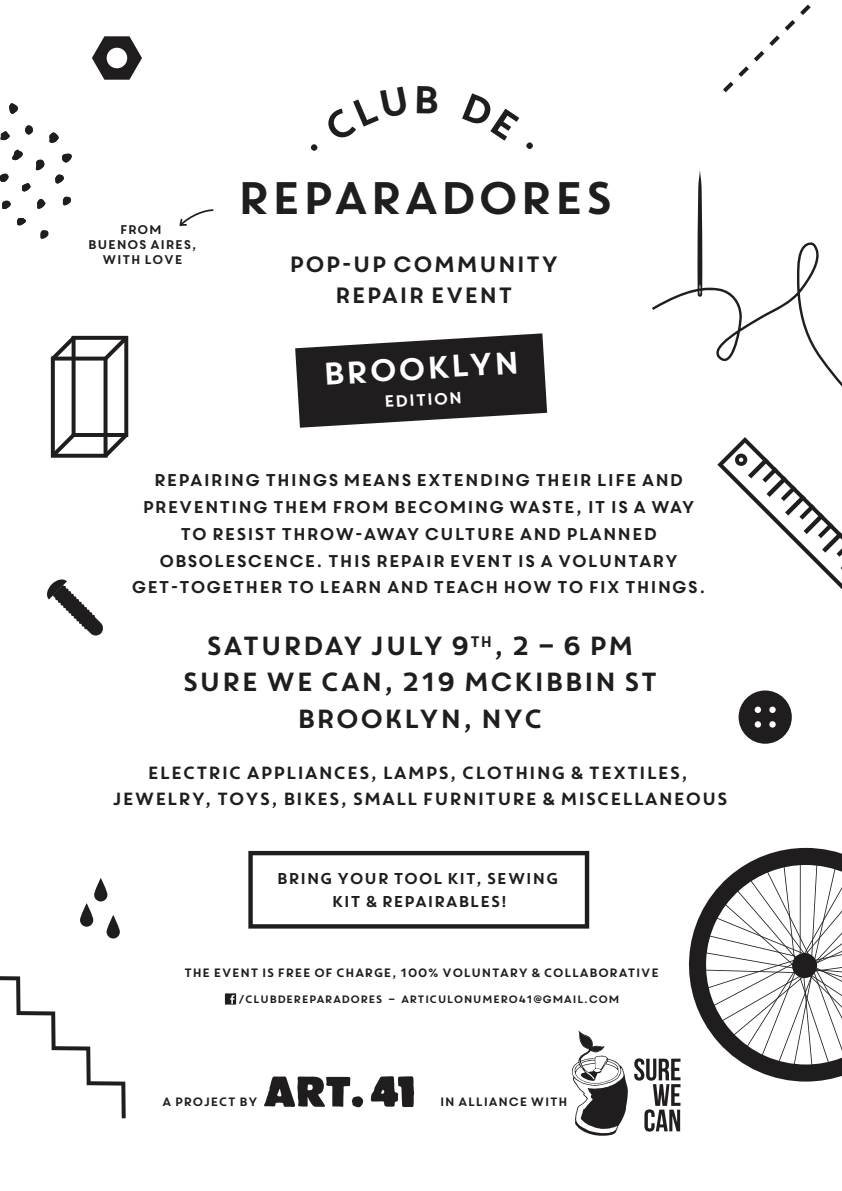
<style>
.page{position:relative;width:842px;height:1191px;background:#fff}
.page>*{position:absolute;margin:0;border:0;box-sizing:border-box;transform-origin:0 0}
.t1{font:45.5px "Core Circus";letter-spacing:-.1em;color:#201d1e}
.t2{font:31.2px "Core Circus";color:#fff}
.t3{font:26.2px/36px "Core Circus";letter-spacing:-.1em;color:#201d1e;text-align:center}
.t4{font:22.1px/31.8px "Core Circus";letter-spacing:-.1em;color:#201d1e;text-align:center}
.t5{font:17.6px/25.8px "Core Circus";letter-spacing:-.1em;color:#201d1e;text-align:center}
.t6{font:17px/26.8px "Core Circus";letter-spacing:-.1em;color:#201d1e;text-align:center}
.t7{font:16.3px "Core Circus";color:#fff}
.t8{font:15.7px/23px "Core Circus";letter-spacing:-.1em;color:#201d1e;text-align:center}
.t9{font:12.6px/15.1px "Core Circus";letter-spacing:-.1em;color:#201d1e;text-align:center}
.t10{font:12.1px "Core Circus";letter-spacing:-.1em;color:#201d1e}
.t11{font:10.8px "Core Circus";letter-spacing:-.1em;color:#201d1e}
</style>
<div class="page">
<svg style="left:92px;top:36px;width:50px;height:44px"></svg>
<svg style="left:723px;top:4px;width:88px;height:88px"></svg>
<svg style="left:0;top:918px;width:126px;height:200px"></svg>
<svg style="left:51px;top:336px;width:77px;height:122px"></svg>
<svg style="left:47px;top:579px;width:56px;height:57px"></svg>
<svg style="left:738px;top:690px;width:54px;height:53px"></svg>
<svg style="left:94px;top:878px;width:13px;height:23px"></svg>
<svg style="left:80px;top:903px;width:13px;height:23px"></svg>
<svg style="left:107px;top:915px;width:13px;height:23px"></svg>
<svg style="left:652px;top:171px;width:190px;height:216px"></svg>
<svg style="left:40px;top:230px;width:9px;height:9px"></svg>
<svg style="left:12px;top:149px;width:11px;height:11px"></svg>
<svg style="left:49px;top:132px;width:10px;height:11px"></svg>
<svg style="left:36px;top:160px;width:9px;height:10px"></svg>
<svg style="left:9px;top:103px;width:9px;height:11px"></svg>
<svg style="left:62px;top:154px;width:10px;height:9px"></svg>
<svg style="left:37px;top:199px;width:9px;height:10px"></svg>
<svg style="left:63px;top:196px;width:8px;height:9px"></svg>
<svg style="left:0;top:131px;width:10px;height:9px"></svg>
<svg style="left:2px;top:200px;width:9px;height:9px"></svg>
<svg style="left:55px;top:174px;width:9px;height:10px"></svg>
<svg style="left:0;top:173px;width:9px;height:9px"></svg>
<svg style="left:25px;top:125px;width:8px;height:10px"></svg>
<svg style="left:22px;top:183px;width:9px;height:8px"></svg>
<svg style="left:17px;top:218px;width:9px;height:7px"></svg>
<svg style="left:717px;top:437px;width:125px;height:153px"></svg>
<svg style="left:295px;top:333px;width:252px;height:95px"></svg>
<svg style="left:225px;top:993px;width:11px;height:11px"></svg>
<svg style="left:180px;top:209px;width:33px;height:17px"></svg>
<svg style="left:371px;top:1076px;width:43px;height:31px"></svg>
<svg style="left:264px;top:1076px;width:99px;height:31px"></svg>
<svg style="left:572px;top:1031px;width:56px;height:104px"></svg>
<svg style="left:248px;top:851px;width:341px;height:77px"></svg>
<svg style="left:634px;top:848px;width:208px;height:283px"></svg>
<p class="t9" style="left:87px;top:221px;width:112px">FROM<br>BUENOS AIRES,<br>WITH LOVE</p>
<h1 class="t1" style="left:234px;top:167px;width:383px">REPARADORES</h1>
<h3 class="t4" style="left:288px;top:247px;width:274px">POP-UP COMMUNITY<br>REPAIR EVENT</h3>
<h2 class="t2" style="left:320px;top:352px;width:202px;rotate:-3deg">BROOKLYN</h2>
<p class="t7" style="left:383px;top:390px;width:82px;rotate:-3deg">EDITION</p>
<p class="t6" style="left:130px;top:466px;width:578px">REPAIRING THINGS MEANS EXTENDING THEIR LIFE AND PREVENTING THEM FROM BECOMING WASTE, IT IS A WAY TO RESIST THROW-AWAY CULTURE AND PLANNED OBSOLESCENCE. THIS REPAIR EVENT IS A VOLUNTARY GET-TOGETHER TO LEARN AND TEACH HOW TO FIX THINGS.</p>
<h3 class="t3" style="left:181px;top:627px;width:480px">SATURDAY JULY 9<sup>TH</sup>, 2 – 6 PM<br>SURE WE CAN, 219 MCKIBBIN ST<br>BROOKLYN, NYC</h3>
<p class="t5" style="left:112px;top:759px;width:619px">ELECTRIC APPLIANCES, LAMPS, CLOTHING &amp; TEXTILES,<br>JEWELRY, TOYS, BIKES, SMALL FURNITURE &amp; MISCELLANEOUS</p>
<p class="t8" style="left:276px;top:866px;width:285px">BRING YOUR TOOL KIT, SEWING<br>KIT &amp; REPAIRABLES!</p>
<p class="t10" style="left:183px;top:964px;width:478px">THE EVENT IS FREE OF CHARGE, 100% VOLUNTARY &amp; COLLABORATIVE</p>
<p class="t11" style="left:237px;top:991px;width:384px">/CLUBDEREPARADORES – ARTICULONUMERO41@GMAIL.COM</p>
<p class="t10" style="left:161px;top:1093px;width:98px">A PROJECT BY</p>
<p class="t10" style="left:439px;top:1093px;width:131px">IN ALLIANCE WITH</p>
</div>
